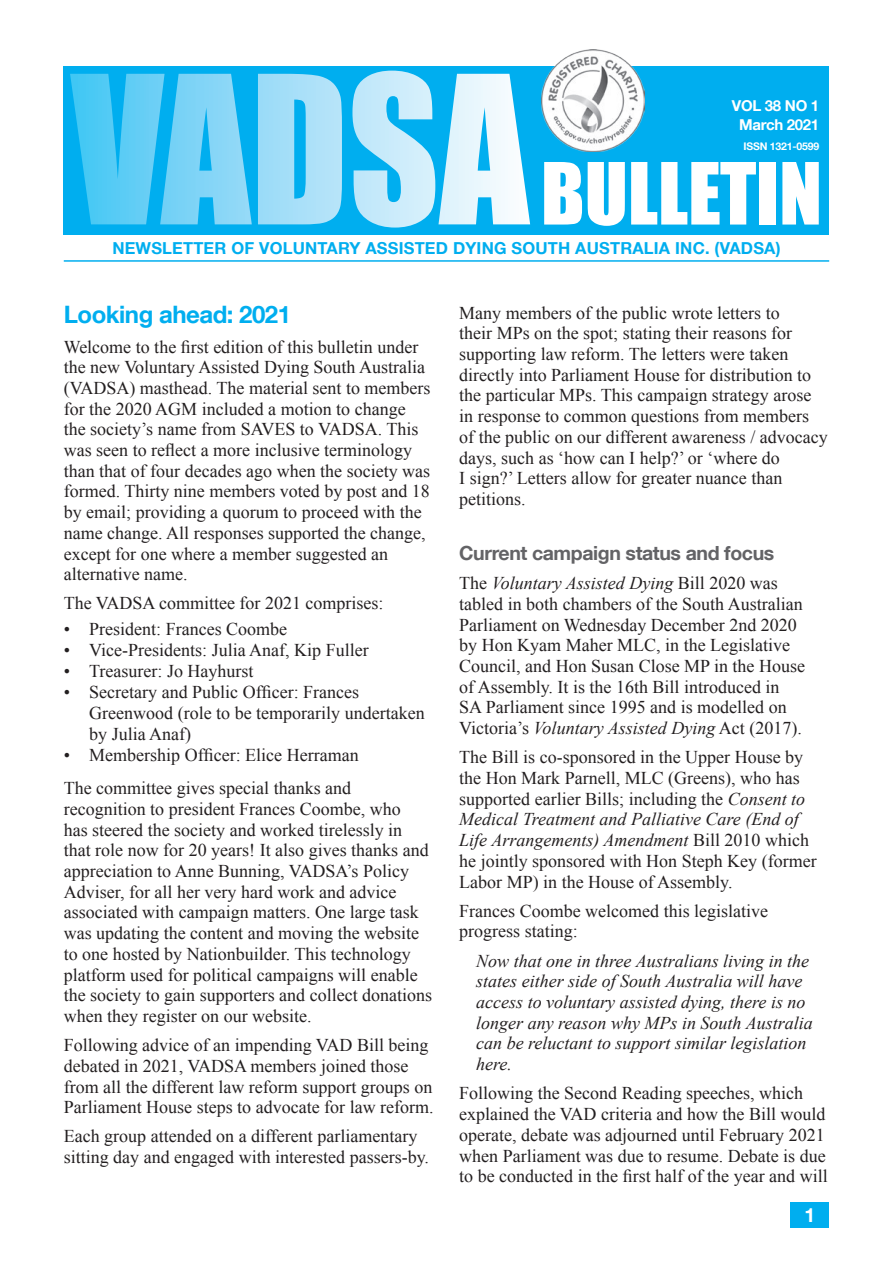
<style>
.page{position:relative;width:893px;height:1263px;background:#fff}
.page>*{position:absolute;margin:0;border:0;box-sizing:border-box;transform-origin:0 0}
._16pt_Heading{font:700 24px "Helvetica Neue LT Com";letter-spacing:-.02em;color:#00aeef}
._13pt_sub_Heading{font:700 19.5px "Helvetica Neue LT Com";letter-spacing:-.02em;color:#636366}
._16pt_Heading-2{font:700 19.5px "Helvetica Neue LT Com";color:#fff}
._12_5pt_Text{font:18px/20.7px "Times New Roman";color:#231f20}
._12_5pt_Text-2{font:italic 18px/20.7px "Times New Roman";color:#231f20}
._16pt_Heading-3{font:700 16.5px "Helvetica Neue LT Com";letter-spacing:.01em;color:#00aeef}
._16pt_Heading-4{font:700 15px "Helvetica Neue LT Com";letter-spacing:-.02em;color:#fff}
._16pt_Heading-5{font:700 10.5px "Helvetica Neue LT Com";letter-spacing:-.02em;color:#fff}
.s1{font-style:italic}
</style>
<div class="page">
<div style="left:64px;top:66px;width:765px;height:169px;background:#00aeef"></div>
<svg style="left:544px;top:162px;width:38px;height:63px;background:#dbf3fc"></svg>
<svg style="left:588px;top:162px;width:37px;height:64px;background:#d7f2fc"></svg>
<svg style="left:631px;top:162px;width:125px;height:63px"></svg>
<div style="left:760px;top:162px;width:16px;height:63px;background:#fff"></div>
<svg style="left:782px;top:162px;width:37px;height:63px;background:#ddf4fc"></svg>
<svg style="left:70px;top:74px;width:182px;height:150px"></svg>
<svg style="left:258px;top:74px;width:84px;height:150px;background:#94d9f7"></svg>
<svg style="left:352px;top:71px;width:178px;height:157px"></svg>
<hr style="left:64px;top:260px;width:765px;height:2px;background:#00aeef">
<img style="left:542px;top:49px;width:102px;height:103px">
<div style="left:790px;top:1202px;width:39px;height:25px;background:#00aeef"></div>
<p class="_16pt_Heading-4" style="left:732px;top:96px;width:89px">VOL 38 NO 1</p>
<p class="_16pt_Heading-4" style="left:739px;top:115px;width:82px">March 2021</p>
<p class="_16pt_Heading-5" style="left:744px;top:139px;width:77px">ISSN 1321-0599</p>
<p class="_16pt_Heading-3" style="left:112px;top:237px;width:670px">NEWSLETTER OF VOLUNTARY ASSISTED DYING SOUTH AUSTRALIA INC. (VADSA)</p>
<p class="_16pt_Heading" style="left:64px;top:300px;width:229px">Looking ahead: 2021</p>
<p class="_12_5pt_Text" style="left:64px;top:336px;width:368px">Welcome to the first edition of this bulletin under the new Voluntary Assisted Dying South Australia (VADSA) masthead. The material sent to members for the 2020 AGM included a motion to change the society’s name from SAVES to VADSA. This was seen to reflect a more inclusive terminology than that of four decades ago when the society was formed. Thirty nine members voted by post and 18 by email; providing a quorum to proceed with the name change. All responses supported the change, except for one where a member suggested an alternative name.</p>
<p class="_12_5pt_Text" style="left:64px;top:593px;width:321px">The VADSA committee for 2021 comprises:</p>
<p class="_12_5pt_Text" style="left:64px;top:618px;width:225px">• President: Frances Coombe</p>
<p class="_12_5pt_Text" style="left:64px;top:639px;width:306px">• Vice-Presidents: Julia Anaf, Kip Fuller</p>
<p class="_12_5pt_Text" style="left:64px;top:660px;width:191px">• Treasurer: Jo Hayhurst</p>
<p class="_12_5pt_Text" style="left:89px;top:681px;width:337px;text-indent:-26px">• Secretary and Public Officer: Frances<br>Greenwood (role to be temporarily undertaken by Julia Anaf)</p>
<p class="_12_5pt_Text" style="left:64px;top:744px;width:296px">• Membership Officer: Elice Herraman</p>
<p class="_12_5pt_Text" style="left:64px;top:777px;width:370px">The committee gives special thanks and recognition to president Frances Coombe, who<br>has steered the society and worked tirelessly in that role now for 20 years! It also gives thanks and appreciation to Anne Bunning, VADSA’s Policy Adviser, for all her very hard work and advice associated with campaign matters. One large task was updating the content and moving the website to one hosted by Nationbuilder. This technology platform used for political campaigns will enable the society to gain supporters and collect donations when they register on our website.</p>
<p class="_12_5pt_Text" style="left:64px;top:1034px;width:371px">Following advice of an impending VAD Bill being debated in 2021, VADSA members joined those from all the different law reform support groups on Parliament House steps to advocate for law reform.</p>
<p class="_12_5pt_Text" style="left:64px;top:1126px;width:367px">Each group attended on a different parliamentary sitting day and engaged with interested passers-by.</p>
<p class="_12_5pt_Text" style="left:459px;top:302px;width:370px">Many members of the public wrote letters to<br>their MPs on the spot; stating their reasons for supporting law reform. The letters were taken directly into Parliament House for distribution to the particular MPs. This campaign strategy arose in response to common questions from members of the public on our different awareness / advocacy days, such as ‘how can I help?’ or ‘where do<br>I sign?’ Letters allow for greater nuance than petitions.</p>
<p class="_13pt_sub_Heading" style="left:459px;top:541px;width:317px">Current campaign status and focus</p>
<p class="_12_5pt_Text" style="left:459px;top:572px;width:347px">The <span class="s1">Voluntary Assisted Dying</span> Bill 2020 was tabled in both chambers of the South Australian Parliament on Wednesday December 2nd 2020 by Hon Kyam Maher MLC, in the Legislative Council, and Hon Susan Close MP in the House of Assembly. It is the 16th Bill introduced in SA Parliament since 1995 and is modelled on Victoria’s <span class="s1">Voluntary Assisted Dying</span> Act (2017).</p>
<p class="_12_5pt_Text" style="left:459px;top:747px;width:359px">The Bill is co-sponsored in the Upper House by the Hon Mark Parnell, MLC (Greens), who has supported earlier Bills; including the <span class="s1">Consent to Medical Treatment and Palliative Care (End of Life Arrangements) Amendment</span> Bill 2010 which he jointly sponsored with Hon Steph Key (former Labor MP) in the House of Assembly.</p>
<p class="_12_5pt_Text" style="left:459px;top:900px;width:310px">Frances Coombe welcomed this legislative progress stating:</p>
<p class="_12_5pt_Text-2" style="left:476px;top:950px;width:338px">Now that one in three Australians living in the states either side of South Australia will have access to voluntary assisted dying, there is no longer any reason why MPs in South Australia can be reluctant to support similar legislation here.</p>
<p class="_12_5pt_Text" style="left:459px;top:1083px;width:370px">Following the Second Reading speeches, which explained the VAD criteria and how the Bill would operate, debate was adjourned until February 2021 when Parliament was due to resume. Debate is due to be conducted in the first half of the year and will</p>
<p class="_16pt_Heading-2" style="left:804px;top:1202px;width:12px">1</p>
</div>
